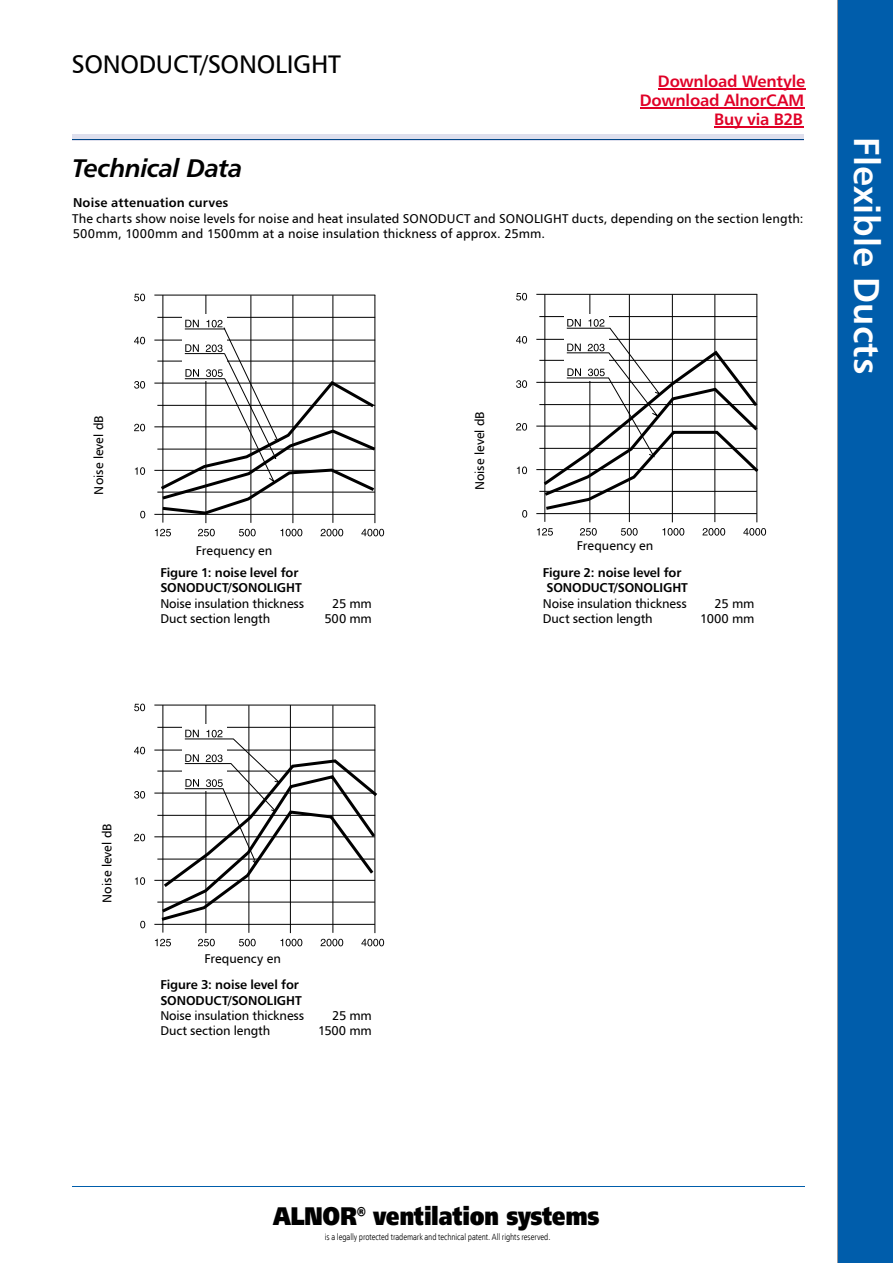
<style>
.page{position:relative;width:893px;height:1263px;background:#fff}
.page>*{position:absolute;margin:0;border:0;box-sizing:border-box;transform-origin:0 0}
.t1{font:700 36px "Humanist 777 TL";color:#fff}
.t2{font:900 25.5px "Humanist 777 TL";letter-spacing:-.02em;color:#000;scale:.85 1}
.t3{font:25.5px "Humnst 777 EU Normal";letter-spacing:-.01em;color:#000}
.t4{font:italic 700 25.5px "Humanist 777 TL";letter-spacing:-.02em;color:#000}
.t5{font:700 16.5px/19.4px "Humanist 777 TL";letter-spacing:-.015em;color:#e00027;text-align:right}
.t6{font:12.75px/15.3px "Humnst 777 EU Normal";letter-spacing:.005em;color:#000}
.t7{font:700 12.75px/15.3px "Humanist 777 TL";letter-spacing:-.005em;color:#000}
.t8{font:9px "Humnst 777 Lt Cn EU Normal";letter-spacing:-.005em;color:#000}
.s1{font-family:"Humanist 777 TL";font-weight:700}
.s2{font-family:"Humnst 777 EU Normal";font-weight:400}
</style>
<div class="page">
<hr style="left:72px;top:1187px;width:733px;height:1px;background:#005dab">
<div style="left:838px;top:0;width:55px;height:1263px;background:#005dab"></div>
<hr style="left:838px;top:0;width:1px;height:1263px;background:#98989c">
<div style="left:72px;top:134px;width:732px;height:6px;background:#dedfed"></div>
<hr style="left:72px;top:140px;width:732px;height:1px;background:#004688">
<hr style="left:658px;top:88px;width:147px;height:1px;background:#e00027">
<hr style="left:640px;top:107px;width:164px;height:2px;background:#e00027">
<hr style="left:714px;top:127px;width:89px;height:1px;background:#e00027">
<hr style="left:157px;top:361px;width:218px;height:1px;background:#000">
<hr style="left:205px;top:295px;width:1px;height:228px;background:#000">
<hr style="left:154px;top:426px;width:221px;height:1px;background:#000">
<hr style="left:157px;top:449px;width:218px;height:1px;background:#000">
<hr style="left:157px;top:405px;width:218px;height:1px;background:#000">
<hr style="left:162px;top:295px;width:1px;height:228px;background:#000">
<svg style="left:134px;top:424px;width:11px;height:7px"></svg>
<hr style="left:154px;top:340px;width:221px;height:1px;background:#000">
<hr style="left:157px;top:317px;width:218px;height:1px;background:#000">
<hr style="left:154px;top:295px;width:221px;height:1px;background:#000">
<hr style="left:250px;top:295px;width:1px;height:228px;background:#000">
<hr style="left:293px;top:295px;width:1px;height:228px;background:#000">
<hr style="left:332px;top:295px;width:1px;height:228px;background:#000">
<hr style="left:375px;top:295px;width:1px;height:228px;background:#000">
<div style="left:183px;top:315px;width:44px;height:66px;background:#fff"></div>
<hr style="left:154px;top:383px;width:221px;height:1px;background:#000">
<hr style="left:154px;top:470px;width:221px;height:1px;background:#000">
<hr style="left:154px;top:514px;width:221px;height:1px;background:#000">
<hr style="left:157px;top:492px;width:218px;height:1px;background:#000">
<svg style="left:134px;top:294px;width:11px;height:7px"></svg>
<svg style="left:134px;top:337px;width:11px;height:7px"></svg>
<svg style="left:134px;top:381px;width:11px;height:8px"></svg>
<svg style="left:135px;top:467px;width:10px;height:8px"></svg>
<svg style="left:140px;top:511px;width:5px;height:7px"></svg>
<svg style="left:155px;top:529px;width:16px;height:7px"></svg>
<svg style="left:198px;top:529px;width:17px;height:7px"></svg>
<svg style="left:239px;top:529px;width:17px;height:7px"></svg>
<svg style="left:280px;top:529px;width:22px;height:7px"></svg>
<svg style="left:321px;top:529px;width:22px;height:7px"></svg>
<svg style="left:361px;top:529px;width:23px;height:7px"></svg>
<svg style="left:158px;top:320px;width:218px;height:196px"></svg>
<hr style="left:539px;top:360px;width:218px;height:1px;background:#000">
<hr style="left:589px;top:294px;width:1px;height:228px;background:#000">
<hr style="left:536px;top:426px;width:221px;height:1px;background:#000">
<hr style="left:539px;top:448px;width:218px;height:1px;background:#000">
<hr style="left:539px;top:404px;width:218px;height:1px;background:#000">
<hr style="left:544px;top:294px;width:1px;height:228px;background:#000">
<svg style="left:516px;top:423px;width:11px;height:8px"></svg>
<hr style="left:536px;top:339px;width:221px;height:1px;background:#000">
<hr style="left:539px;top:316px;width:218px;height:1px;background:#000">
<hr style="left:536px;top:294px;width:221px;height:1px;background:#000">
<hr style="left:629px;top:295px;width:1px;height:227px;background:#000">
<hr style="left:672px;top:294px;width:1px;height:228px;background:#000">
<hr style="left:714px;top:295px;width:1px;height:227px;background:#000">
<hr style="left:756px;top:294px;width:1px;height:228px;background:#000">
<div style="left:565px;top:314px;width:44px;height:66px;background:#fff"></div>
<hr style="left:536px;top:382px;width:221px;height:1px;background:#000">
<hr style="left:536px;top:469px;width:221px;height:1px;background:#000">
<hr style="left:536px;top:513px;width:221px;height:1px;background:#000">
<hr style="left:539px;top:491px;width:218px;height:1px;background:#000">
<svg style="left:516px;top:293px;width:11px;height:7px"></svg>
<svg style="left:516px;top:336px;width:11px;height:8px"></svg>
<svg style="left:516px;top:380px;width:11px;height:8px"></svg>
<svg style="left:517px;top:466px;width:10px;height:8px"></svg>
<svg style="left:522px;top:510px;width:5px;height:8px"></svg>
<svg style="left:537px;top:528px;width:16px;height:8px"></svg>
<svg style="left:580px;top:528px;width:17px;height:8px"></svg>
<svg style="left:621px;top:528px;width:17px;height:8px"></svg>
<svg style="left:662px;top:528px;width:22px;height:8px"></svg>
<svg style="left:702px;top:528px;width:23px;height:8px"></svg>
<svg style="left:743px;top:528px;width:23px;height:8px"></svg>
<svg style="left:540px;top:319px;width:219px;height:193px"></svg>
<hr style="left:157px;top:771px;width:218px;height:1px;background:#000">
<hr style="left:205px;top:705px;width:1px;height:228px;background:#000">
<hr style="left:154px;top:836px;width:221px;height:1px;background:#000">
<hr style="left:157px;top:859px;width:218px;height:1px;background:#000">
<hr style="left:157px;top:815px;width:218px;height:1px;background:#000">
<hr style="left:162px;top:705px;width:1px;height:227px;background:#000">
<svg style="left:134px;top:834px;width:11px;height:7px"></svg>
<hr style="left:154px;top:750px;width:221px;height:1px;background:#000">
<hr style="left:157px;top:727px;width:218px;height:1px;background:#000">
<hr style="left:154px;top:705px;width:221px;height:1px;background:#000">
<hr style="left:248px;top:705px;width:1px;height:228px;background:#000">
<hr style="left:290px;top:705px;width:1px;height:228px;background:#000">
<hr style="left:332px;top:705px;width:1px;height:228px;background:#000">
<hr style="left:375px;top:705px;width:1px;height:228px;background:#000">
<div style="left:183px;top:724px;width:44px;height:67px;background:#fff"></div>
<hr style="left:154px;top:793px;width:221px;height:1px;background:#000">
<hr style="left:154px;top:880px;width:221px;height:1px;background:#000">
<hr style="left:154px;top:924px;width:221px;height:1px;background:#000">
<hr style="left:157px;top:902px;width:218px;height:1px;background:#000">
<svg style="left:134px;top:704px;width:11px;height:7px"></svg>
<svg style="left:134px;top:747px;width:11px;height:7px"></svg>
<svg style="left:134px;top:791px;width:11px;height:7px"></svg>
<svg style="left:135px;top:877px;width:10px;height:8px"></svg>
<svg style="left:140px;top:921px;width:5px;height:7px"></svg>
<svg style="left:155px;top:939px;width:16px;height:7px"></svg>
<svg style="left:198px;top:939px;width:17px;height:7px"></svg>
<svg style="left:239px;top:939px;width:17px;height:7px"></svg>
<svg style="left:280px;top:939px;width:22px;height:7px"></svg>
<svg style="left:321px;top:939px;width:22px;height:7px"></svg>
<svg style="left:361px;top:939px;width:23px;height:7px"></svg>
<svg style="left:158px;top:730px;width:219px;height:193px"></svg>
<p class="t3" style="left:71px;top:48px;width:271px">SONODUCT/SONOLIGHT</p>
<p class="t4" style="left:72px;top:151px;width:172px">Technical Data</p>
<p class="t5" style="left:640px;top:71px;width:167px">Download Wentyle<br>Download AlnorCAM<br>Buy via B2B</p>
<p class="t6" style="left:72px;top:195px;width:733px"><span class="s1">Noise attenuation curves<br></span>The charts show noise levels for noise and heat insulated SONODUCT and SONOLIGHT ducts, depending on the section length:<br>500mm, 1000mm and 1500mm at a noise insulation thickness of approx. 25mm.</p>
<p class="t6" style="left:91px;top:494px;width:81px;rotate:-90deg">Noise level dB</p>
<p class="t6" style="left:196px;top:542px;width:78px">Frequency en</p>
<p class="t7" style="left:160px;top:565px;width:145px">Figure 1: noise level for<br>SONODUCT/SONOLIGHT<br><span class="s2">Noise insulation thickness</span></p>
<p class="t6" style="left:332px;top:596px;width:41px">25 mm</p>
<p class="t6" style="left:160px;top:611px;width:111px">Duct section length</p>
<p class="t6" style="left:324px;top:611px;width:49px">500 mm</p>
<p class="t6" style="left:472px;top:490px;width:81px;rotate:-90deg">Noise level dB</p>
<p class="t6" style="left:577px;top:538px;width:78px">Frequency en</p>
<p class="t7" style="left:543px;top:565px;width:147px">Figure 2: noise level for<br>SONODUCT/SONOLIGHT<br><span class="s2">Noise insulation thickness</span></p>
<p class="t6" style="left:715px;top:596px;width:41px">25 mm</p>
<p class="t6" style="left:543px;top:611px;width:111px">Duct section length</p>
<p class="t6" style="left:700px;top:611px;width:56px">1000 mm</p>
<p class="t1" style="left:890px;top:137px;width:238px;rotate:90deg">Flexible Ducts</p>
<p class="t6" style="left:99px;top:902px;width:81px;rotate:-90deg">Noise level dB</p>
<p class="t6" style="left:204px;top:950px;width:78px">Frequency en</p>
<p class="t7" style="left:160px;top:977px;width:145px">Figure 3: noise level for<br>SONODUCT/SONOLIGHT<br><span class="s2">Noise insulation thickness</span></p>
<p class="t6" style="left:332px;top:1008px;width:41px">25 mm</p>
<p class="t6" style="left:160px;top:1023px;width:111px">Duct section length</p>
<p class="t6" style="left:318px;top:1023px;width:55px">1500 mm</p>
<p class="t2" style="left:273px;top:1199px;width:386px">ALNOR® ventilation systems</p>
<p class="t8" style="left:325px;top:1231px;width:227px">is a legally protected trademark and technical patent. All rights reserved.</p>
</div>
